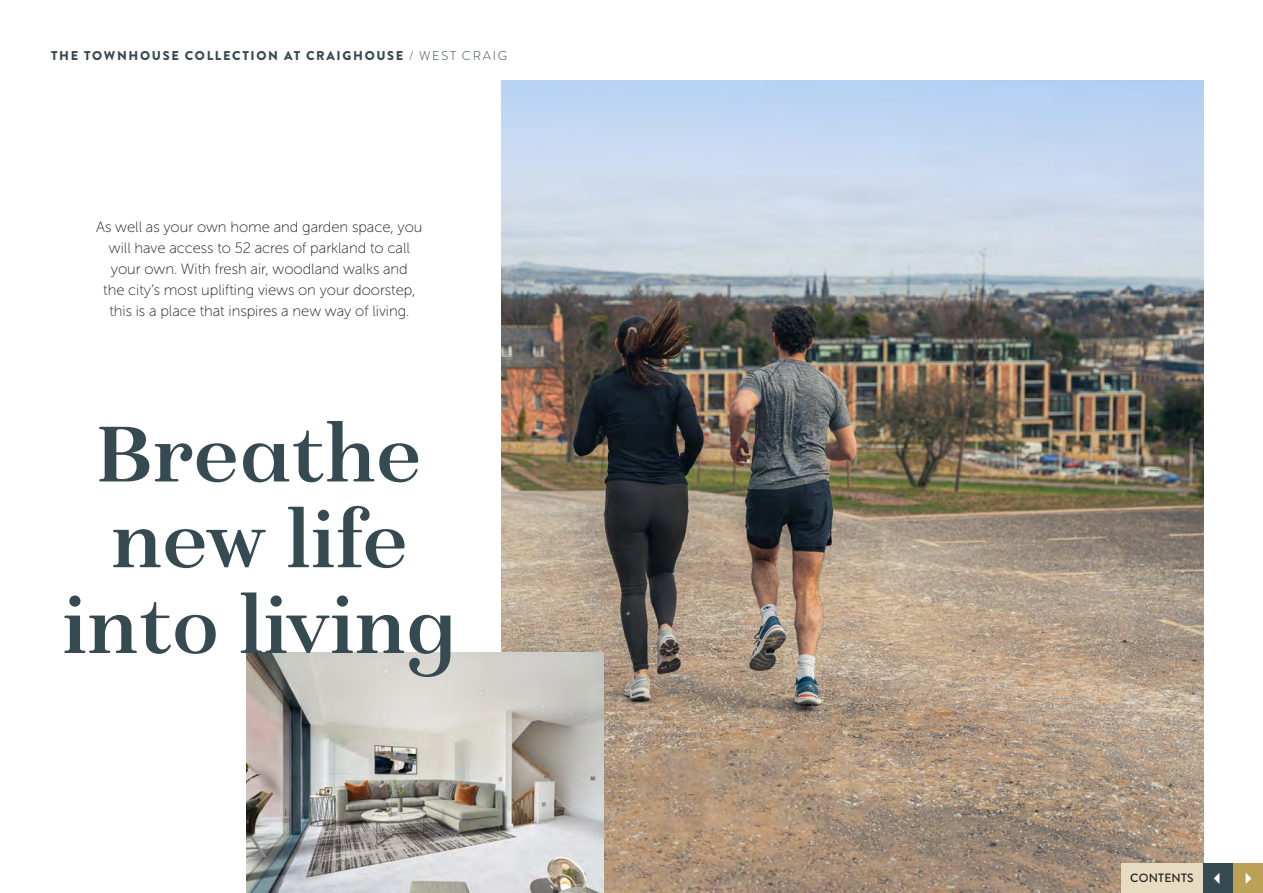
<style>
.page{position:relative;width:1263px;height:893px;background:#fff}
.page>*{position:absolute;margin:0;border:0;box-sizing:border-box;transform-origin:0 0}
.t1{font:700 82.95px/85.8px "Isabel";color:#364a52;text-align:center}
.Centred_Body_Text{font:15px/21px "Museo Sans Rounded 100";color:#231f20;text-align:center}
.t2{font:900 12.75px "Brandon Grotesque";letter-spacing:.13em;color:#364a52}
.t3{font:500 12px "Brandon Grotesque";letter-spacing:.02em;color:#231f20}
.s1{font-weight:300}
.s2{color:#fff}
</style>
<div class="page">
<img style="left:502px;top:81px;width:701px;height:812px">
<img style="left:247px;top:653px;width:357px;height:240px">
<div style="left:1120px;top:863px;width:83px;height:30px;background:#e7dcc2"></div>
<div style="left:1203px;top:863px;width:30px;height:30px;background:#364a52"></div>
<div style="left:1233px;top:863px;width:30px;height:30px;background:#baa156"></div>
<p class="t2" style="left:51px;top:47px;width:457px">THE TOWNHOUSE COLLECTION AT CRAIGHOUSE <span class="s1">/ WEST CRAIG</span></p>
<p class="Centred_Body_Text" style="left:96px;top:217px;width:328px">As well as your own home and garden space, you will have access to 52 acres of parkland to call your own. With fresh air, woodland walks and<br>the city’s most uplifting views on your doorstep, this is a place that inspires a new way of living.</p>
<p class="t1" style="left:62px;top:411px;width:396px">Breathe new life into living</p>
<p class="t3" style="left:1130px;top:870px;width:128px">CONTENTS <span class="s2">✓</span> <span class="s2">✔</span></p>
</div>
